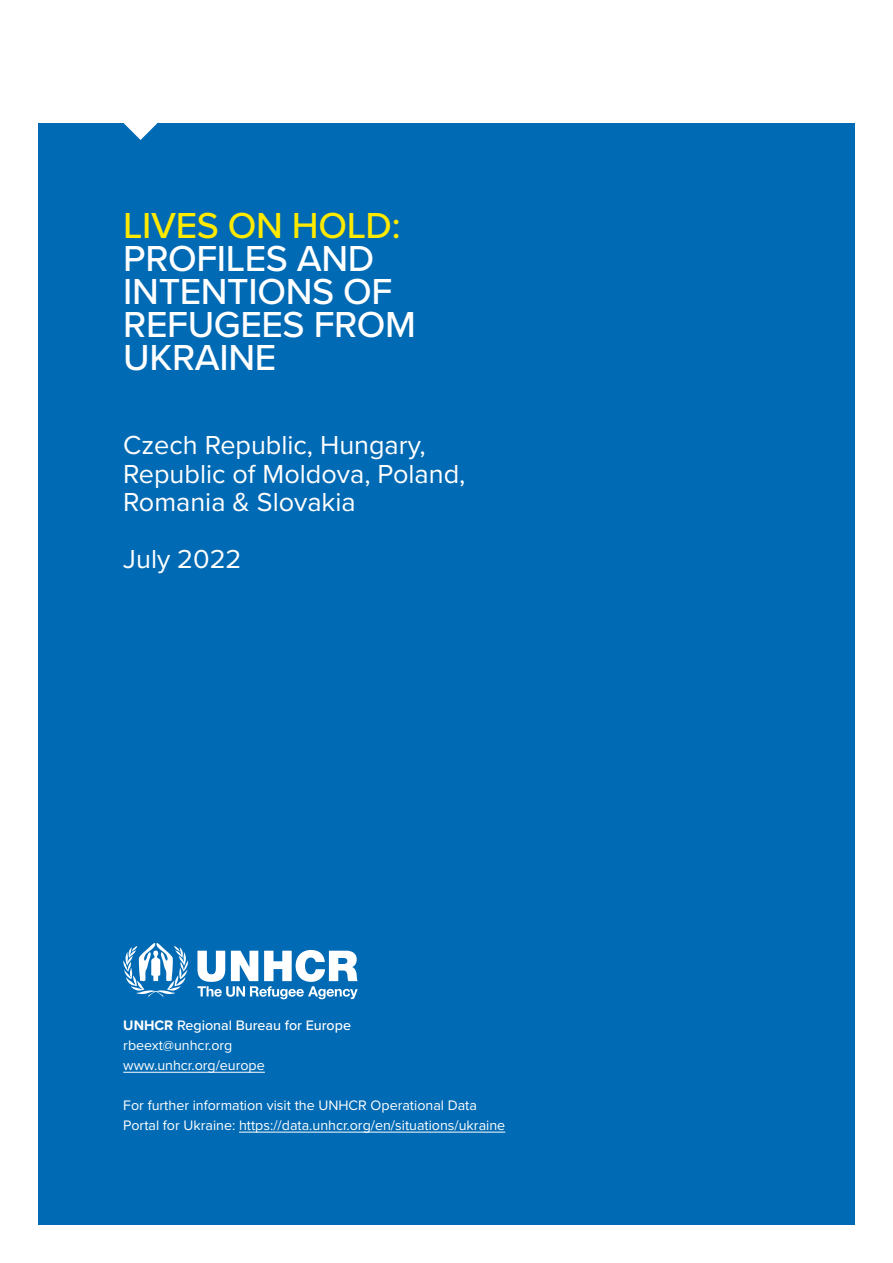
<style>
.page{position:relative;width:893px;height:1263px;background:#fff}
.page>*{position:absolute;margin:0;border:0;box-sizing:border-box;transform-origin:0 0}
.t1{font:500 37.5px/33px "Proxima Nova";letter-spacing:-.01em;color:#fff}
.t2{font:500 37.5px "Proxima Nova";letter-spacing:-.01em;color:#ffea00}
.t3{font:27px/28.5px "Proxima Nova";color:#fff}
.t4{font:14.25px/20px "Proxima Nova";color:#fff}
.t5{font:500 14.25px "Proxima Nova";color:#fff}
.s1{font-weight:700}
</style>
<div class="page">
<div style="left:38px;top:123px;width:817px;height:1102px;background:#006ab4"></div>
<svg style="left:124px;top:123px;width:33px;height:17px"></svg>
<hr style="left:123px;top:1072px;width:142px;height:1px;background:#fff">
<hr style="left:239px;top:1132px;width:266px;height:1px;background:#fff">
<svg style="left:123px;top:943px;width:66px;height:54px"></svg>
<svg style="left:197px;top:950px;width:161px;height:49px"></svg>
<p class="t2" style="left:123px;top:198px;width:279px">LIVES ON HOLD:</p>
<p class="t1" style="left:123px;top:241px;width:294px">PROFILES AND<br>INTENTIONS OF<br>REFUGEES FROM<br>UKRAINE</p>
<p class="t3" style="left:123px;top:430px;width:344px">Czech Republic, Hungary,<br>Republic of Moldova, Poland,<br>Romania &amp; Slovakia</p>
<p class="t3" style="left:123px;top:544px;width:120px">July 2022</p>
<p class="t5" style="left:123px;top:1015px;width:229px"><span class="s1">UNHCR</span> Regional Bureau for Europe</p>
<p class="t4" style="left:123px;top:1035px;width:111px">rbeext@unhcr.org</p>
<p class="t4" style="left:123px;top:1055px;width:143px">www.unhcr.org/europe</p>
<p class="t4" style="left:123px;top:1094px;width:383px">For further information visit the UNHCR Operational Data<br>Portal for Ukraine: https://data.unhcr.org/en/situations/ukraine</p>
</div>
